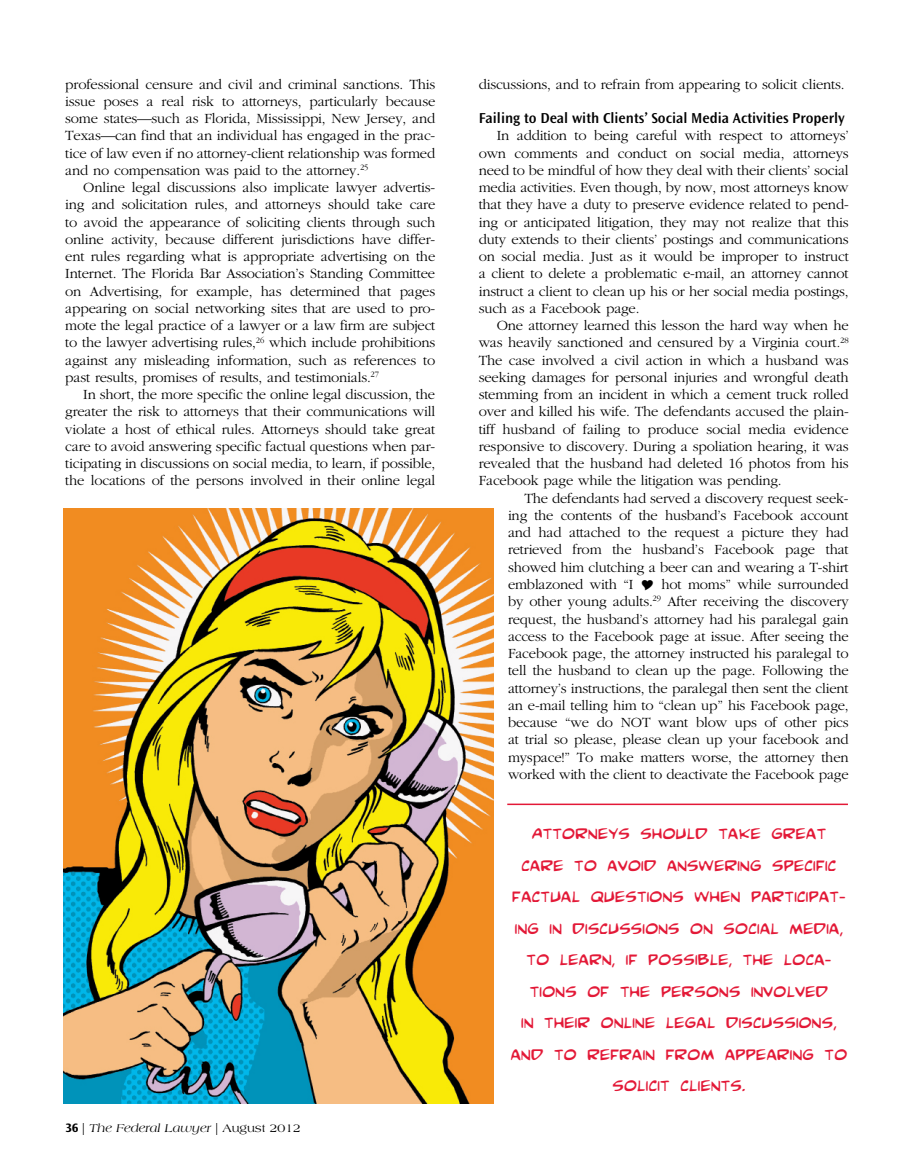
<style>
.page{position:relative;width:905px;height:1175px;background:#fff}
.page>*{position:absolute;margin:0;border:0;box-sizing:border-box;transform-origin:0 0}
.t1{font:22.5px/31.5px "Comic Book Commando";color:#e31937;text-align:center}
.t2{font:600 15px "Ocean Sans Std";color:#000}
.t3{font:300 14.7px/17.2px "Garamond";letter-spacing:-.01em;color:#000;text-align:justify}
.t4{font:italic 12px "Americana";color:#000}
.s1{font-family:"Ocean Sans Std";font-weight:700;font-style:normal;font-size:12.75px}
.s2{font-style:normal}
.s3{font-style:italic}
</style>
<div class="page">
<img style="left:63px;top:509px;width:431px;height:594px">
<hr style="left:507px;top:803px;width:341px;height:2px;background:#e31937">
<p class="t3" style="left:65px;top:76px;width:371px">professional censure and civil and criminal sanctions. This issue poses a real risk to attorneys, particularly because some states—such as Florida, Mississippi, New Jersey, and Texas—can find that an individual has engaged in the prac&shy;tice of law even if no attorney-client relationship was formed and no compensation was paid to the attorney.<sup>25</sup></p>
<p class="t3" style="left:65px;top:179px;width:371px;text-indent:18px">Online legal discussions also implicate lawyer advertis&shy;ing and solicitation rules, and attorneys should take care to avoid the appearance of soliciting clients through such online activity, because different jurisdictions have differ&shy;ent rules regarding what is appropriate advertising on the Internet. The Florida Bar Association’s Standing Committee on Advertising, for example, has determined that pages appearing on social networking sites that are used to pro&shy;mote the legal practice of a lawyer or a law firm are subject to the lawyer advertising rules,<sup>26</sup> which include prohibitions against any misleading information, such as references to past results, promises of results, and testimonials.<sup>27</sup></p>
<p class="t3" style="left:65px;top:386px;width:371px;text-indent:18px">In short, the more specific the online legal discussion, the greater the risk to attorneys that their communications will violate a host of ethical rules. Attorneys should take great care to avoid answering specific factual questions when par&shy;ticipating in discussions on social media, to learn, if possible, the locations of the persons involved in their online legal</p>
<p class="t4" style="left:65px;top:1121px;width:237px"><span class="s1">36</span> <span class="s2">|</span> The Federal Lawyer <span class="s2">| August 2012</span></p>
<p class="t3" style="left:478px;top:75px;width:367px">discussions, and to refrain from appearing to solicit clients.</p>
<p class="t2" style="left:478px;top:110px;width:367px">Failing to Deal with Clients’ Social Media Activities Properly</p>
<p class="t3" style="left:478px;top:127px;width:371px;text-indent:18px">In addition to being careful with respect to attorneys’ own comments and conduct on social media, attorneys need to be mindful of how they deal with their clients’ social media activities. Even though, by now, most attorneys know that they have a duty to preserve evidence related to pend&shy;ing or anticipated litigation, they may not realize that this duty extends to their clients’ postings and communications on social media. Just as it would be improper to instruct a client to delete a problematic e-mail, an attorney cannot instruct a client to clean up his or her social media postings, such as a Facebook page.</p>
<p class="t3" style="left:478px;top:317px;width:371px;text-indent:18px">One attorney learned this lesson the hard way when he was heavily sanctioned and censured by a Virginia court<span class="s3">.</span><sup>28<br></sup>The case involved a civil action in which a husband was seeking damages for personal injuries and wrongful death stemming from an incident in which a cement truck rolled over and killed his wife. The defendants accused the plain&shy;tiff husband of failing to produce social media evidence responsive to discovery. During a spoliation hearing, it was revealed that the husband had deleted 16 photos from his Facebook page while the litigation was pending.</p>
<p class="t3" style="left:508px;top:489px;width:342px;text-indent:16px">The defendants had served a discovery request seek&shy;ing the contents of the husband’s Facebook account and had attached to the request a picture they had retrieved from the husband’s Facebook page that showed him clutching a beer can and wearing a T-shirt emblazoned with “I</p>
<p class="t3" style="left:508px;top:576px;width:342px;text-indent:153px">hot moms” while surrounded by other young adults.<sup>29</sup> After receiving the discovery request, the husband’s attorney had his paralegal gain access to the Facebook page at issue. After seeing the Facebook page, the attorney instructed his paralegal to tell the husband to clean up the page. Following the attorney’s instructions, the paralegal then sent the client an e-mail telling him to “clean up” his Facebook page, because “we do NOT want blow ups of other pics at trial so please, please clean up your facebook and myspace!” To make matters worse, the attorney then worked with the client to deactivate the Facebook page</p>
<p class="t1" style="left:510px;top:815px;width:338px">Attorneys should take great care to avoid answering specific factual questions when participat&shy;ing in discussions on social media, to learn, if possible, the loca&shy;tions of the persons involved<br>in their online legal discussions, and to refrain from appearing to solicit clients.</p>
</div>
